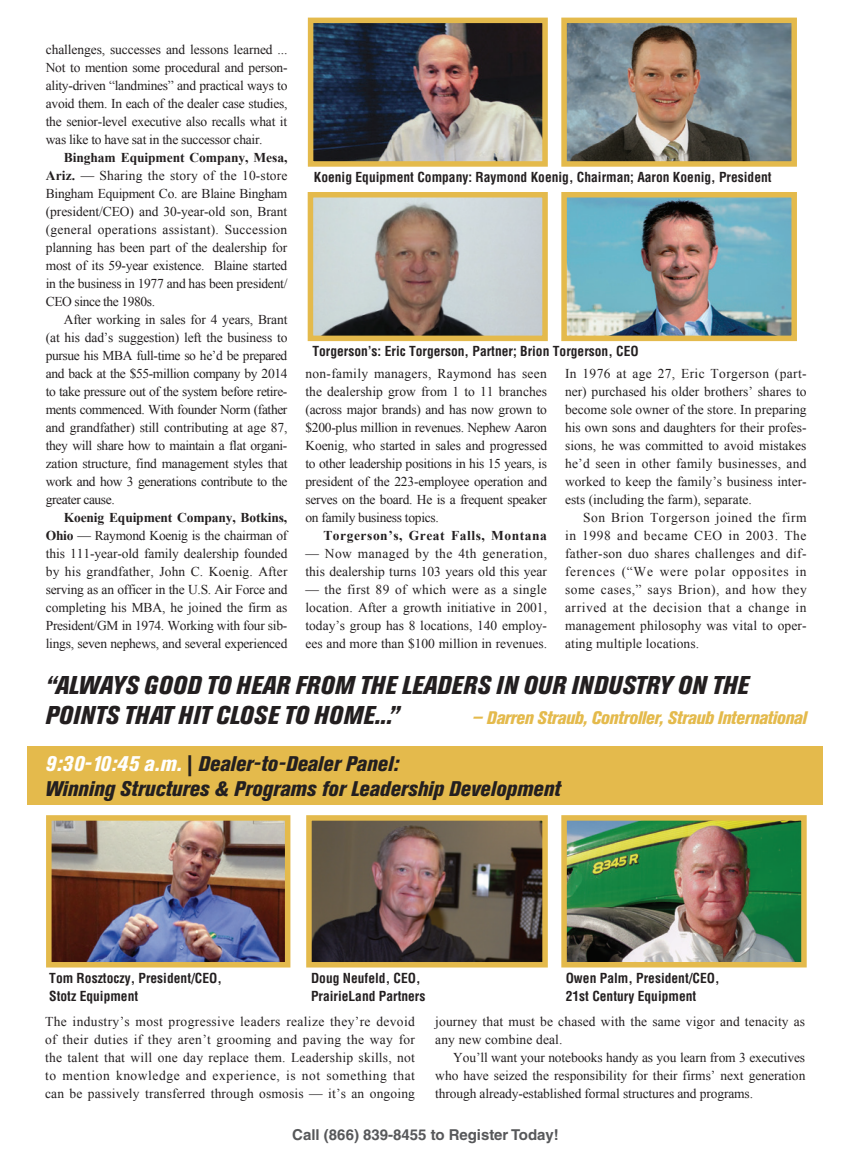
<style>
.page{position:relative;width:851px;height:1161px;background:#fff}
.page>*{position:absolute;margin:0;border:0;box-sizing:border-box;transform-origin:0 0}
.t1{font:italic 800 condensed 25.5px/30px "Akzidenz Grotesk BE";letter-spacing:.02em;color:#231f20}
.t2{font:italic 800 condensed 21px/25.2px "Akzidenz Grotesk BE";color:#231f20}
.t3{font:italic 800 condensed 18px "Akzidenz Grotesk BE";letter-spacing:-.02em;color:#e4ba4c}
.t4{font:700 15px "Helvetica LT Std";color:#57585a}
.t5{font:13.5px/18px "Times New Roman";color:#231f20;text-align:justify}
.t6{font:700 condensed 13.5px/18px "Helvetica LT Std";color:#231f20}
.t7{font:700 13.5px "Times New Roman";letter-spacing:.04em;color:#231f20}
.s1{font-weight:700}
.s2{color:#fff}
.s3{font-style:normal}
</style>
<div class="page">
<div style="left:28px;top:746px;width:794px;height:59px;background:#e4ba4c"></div>
<img style="left:312px;top:821px;width:229px;height:141px">
<div style="left:306px;top:815px;width:241px;height:153px;border:5px solid #e4ba4c"></div>
<img style="left:52px;top:821px;width:232px;height:141px">
<div style="left:46px;top:815px;width:244px;height:153px;border:5px solid #e4ba4c"></div>
<img style="left:567px;top:821px;width:233px;height:141px">
<div style="left:561px;top:815px;width:245px;height:153px;border:5px solid #e4ba4c"></div>
<img style="left:314px;top:24px;width:227px;height:137px">
<div style="left:308px;top:18px;width:239px;height:149px;border:5px solid #e4ba4c"></div>
<img style="left:567px;top:24px;width:223px;height:137px">
<div style="left:561px;top:18px;width:235px;height:149px;border:5px solid #e4ba4c"></div>
<img style="left:314px;top:198px;width:227px;height:137px">
<div style="left:308px;top:192px;width:239px;height:149px;border:5px solid #e4ba4c"></div>
<img style="left:567px;top:198px;width:223px;height:137px">
<div style="left:561px;top:192px;width:235px;height:149px;border:5px solid #e4ba4c"></div>
<p class="t5" style="left:46px;top:40px;width:243px">challenges, successes and lessons learned ...<br>Not to mention some procedural and person&shy;ality-driven “landmines” and practical ways to avoid them. In each of the dealer case studies, the senior-level executive also recalls what it was like to have sat in the successor chair.</p>
<p class="t5" style="left:46px;top:148px;width:243px;text-indent:18px"><span class="s1">Bingham Equipment Company, Mesa, Ariz.</span> — Sharing the story of the 10-store Bingham Equipment Co. are Blaine Bingham (president/CEO) and 30-year-old son, Brant (general operations assistant). Succession planning has been part of the dealership for most of its 59-year existence. Blaine started in the business in 1977 and has been president/ CEO since the 1980s.</p>
<p class="t5" style="left:46px;top:310px;width:243px;text-indent:18px">After working in sales for 4 years, Brant (at his dad’s suggestion) left the business to pursue his MBA full-time so he’d be prepared and back at the $55-million company by 2014 to take pressure out of the system before retire&shy;ments commenced. With founder Norm (father and grandfather) still contributing at age 87, they will share how to maintain a flat organi&shy;zation structure, find management styles that work and how 3 generations contribute to the greater cause.</p>
<p class="t5" style="left:46px;top:508px;width:243px;text-indent:18px"><span class="s1">Koenig Equipment Company, Botkins, Ohio</span> — Raymond Koenig is the chairman of this 111-year-old family dealership founded by his grandfather, John C. Koenig. After serving as an officer in the U.S. Air Force and completing his MBA, he joined the firm as President/GM in 1974. Working with four sib&shy;lings, seven nephews, and several experienced</p>
<p class="t6" style="left:314px;top:168px;width:459px">Koenig Equipment Company: Raymond Koenig, Chairman; Aaron Koenig, President</p>
<p class="t6" style="left:312px;top:342px;width:328px">Torgerson’s: Eric Torgerson, Partner; Brion Torgerson, CEO</p>
<p class="t5" style="left:305px;top:364px;width:243px">non-family managers, Raymond has seen the dealership grow from 1 to 11 branches (across major brands) and has now grown to $200-plus million in revenues. Nephew Aaron Koenig, who started in sales and progressed to other leadership positions in his 15 years, is president of the 223-employee operation and serves on the board. He is a frequent speaker on family business topics.</p>
<p class="t7" style="left:323px;top:527px;width:225px">Torgerson’s, Great Falls, Montana</p>
<p class="t5" style="left:305px;top:544px;width:243px">— Now managed by the 4th generation, this dealership turns 103 years old this year</p>
<p class="t5" style="left:305px;top:580px;width:243px">— the first 89 of which were as a single location. After a growth initiative in 2001, today’s group has 8 locations, 140 employ&shy;ees and more than $100 million in revenues.</p>
<p class="t5" style="left:565px;top:364px;width:243px">In 1976 at age 27, Eric Torgerson (part&shy;ner) purchased his older brothers’ shares to become sole owner of the store. In preparing his own sons and daughters for their profes&shy;sions, he was committed to avoid mistakes he’d seen in other family businesses, and worked to keep the family’s business inter&shy;ests (including the farm), separate.</p>
<p class="t5" style="left:565px;top:508px;width:243px;text-indent:18px">Son Brion Torgerson joined the firm in 1998 and became CEO in 2003. The father-son duo shares challenges and dif&shy;ferences (“We were polar opposites in some cases,” says Brion), and how they arrived at the decision that a change in management philosophy was vital to oper&shy;ating multiple locations.</p>
<h1 class="t1" style="left:45px;top:671px;width:704px">“ALWAYS GOOD TO HEAR FROM THE LEADERS IN OUR INDUSTRY ON THE<br>POINTS THAT HIT CLOSE TO HOME...”</h1>
<h3 class="t3" style="left:472px;top:708px;width:336px">— Darren Straub, Controller, Straub International</h3>
<h2 class="t2" style="left:45px;top:751px;width:517px"><span class="s2">9:30-10:45 a.m.</span> <span class="s3">|</span> Dealer-to-Dealer Panel:<br>Winning Structures &amp; Programs for Leadership Development</h2>
<p class="t6" style="left:49px;top:969px;width:174px">Tom Rosztoczy, President/CEO,<br>Stotz Equipment</p>
<p class="t6" style="left:565px;top:969px;width:155px">Owen Palm, President/CEO,<br>21st Century Equipment</p>
<p class="t6" style="left:311px;top:969px;width:116px">Doug Neufeld, CEO,<br>PrairieLand Partners</p>
<p class="t5" style="left:45px;top:1012px;width:371px">The industry’s most progressive leaders realize they’re devoid of their duties if they aren’t grooming and paving the way for the talent that will one day replace them. Leadership skills, not to mention knowledge and experience, is not something that can be passively transferred through osmosis — it’s an ongoing</p>
<p class="t5" style="left:435px;top:1012px;width:371px">journey that must be chased with the same vigor and tenacity as any new combine deal.</p>
<p class="t5" style="left:435px;top:1048px;width:371px;text-indent:18px">You’ll want your notebooks handy as you learn from 3 executives who have seized the responsibility for their firms’ next generation through already-established formal structures and programs.</p>
<p class="t4" style="left:292px;top:1126px;width:268px">Call (866) 839-8455 to Register Today!</p>
</div>
